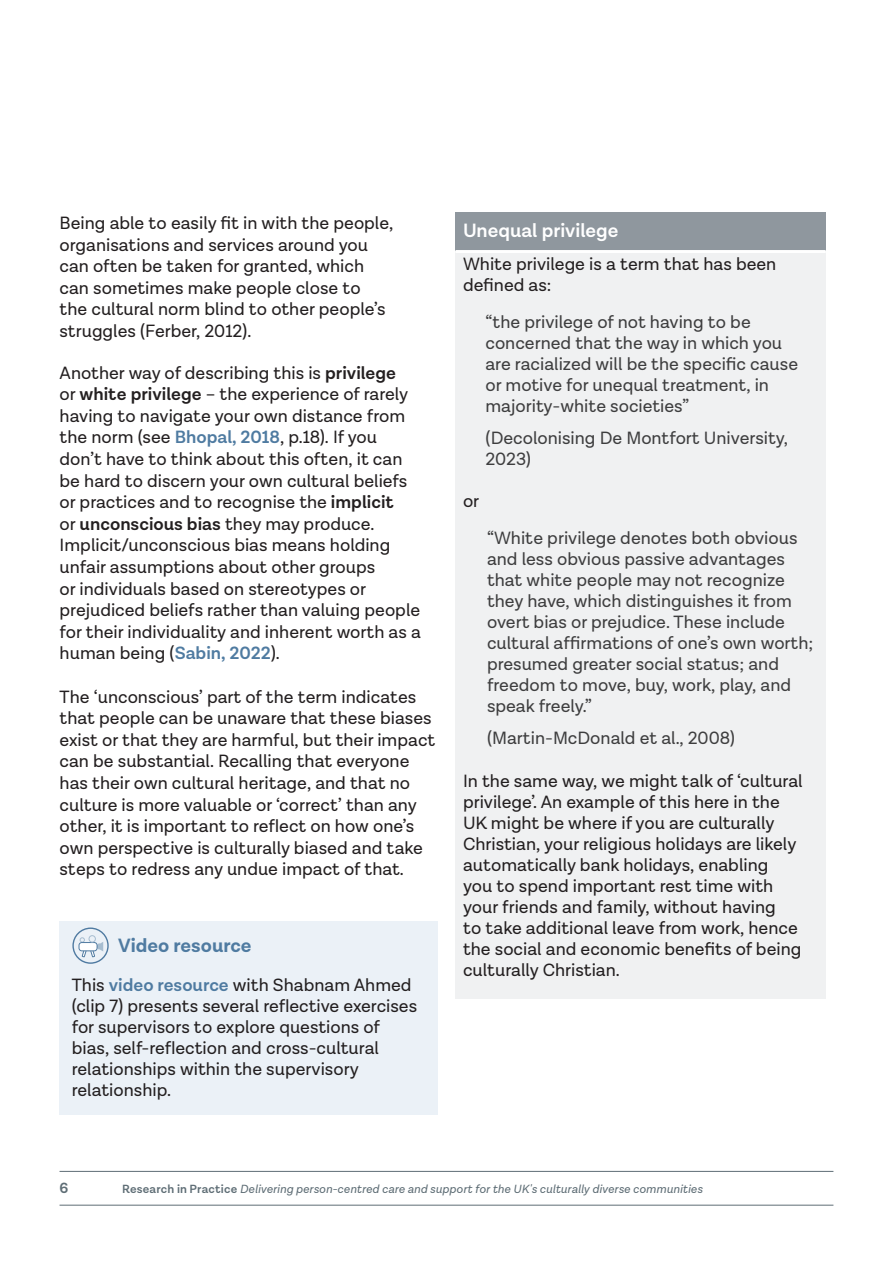
<style>
.page{position:relative;width:893px;height:1263px;background:#fff}
.page>*{position:absolute;margin:0;border:0;box-sizing:border-box;transform-origin:0 0}
.t1{font:600 19.5px "Lota Grotesque Alt 1";color:#fff}
.t2{font:700 19.5px "Lota Grotesque Alt 1";color:#4f7ba1}
.t3{font:18px/21.6px "Lota Grotesque Alt 1";color:#231f20}
.t4{font:18px/21px "Lota Grotesque Alt 1";color:#3e3e3f}
.t5{font:600 15px "Lota Grotesque Alt 1";color:#5e6d75}
.t6{font:italic 12px "Lota Grotesque Alt 1";letter-spacing:.01em;color:#5e6d75}
.s1{font-weight:600}
.s2{font-weight:600;color:#4f7ba1}
.s3{font-weight:600;font-style:normal}
</style>
<div class="page">
<hr style="left:60px;top:1205px;width:773px;height:1px;background:#5e6d75">
<hr style="left:60px;top:1171px;width:773px;height:1px;background:#5e6d75">
<div style="left:455px;top:212px;width:371px;height:40px;background:#8f979e"></div>
<div style="left:455px;top:252px;width:371px;height:747px;background:#f0f1f2"></div>
<hr style="left:455px;top:250px;width:371px;height:3px;background:#fff">
<div style="left:59px;top:921px;width:378px;height:193px;background:#ebf1f7"></div>
<div style="left:72px;top:927px;width:37px;height:37px;border:1px solid #4f7aa1;border-radius:50%"></div>
<svg style="left:80px;top:937px;width:23px;height:20px"></svg>
<div style="left:79px;top:942px;width:18px;height:9px;background:#fff;border-radius:3px"></div>
<div style="left:79px;top:942px;width:18px;height:9px;border:1px solid #4f7aa1;border-radius:3px"></div>
<div style="left:89px;top:935px;width:7px;height:7px;border:1px solid #a7bdd0;border-radius:50%"></div>
<p class="t3" style="left:60px;top:213px;width:335px">Being able to easily fit in with the people, organisations and services around you can often be taken for granted, which can sometimes make people close to<br>the cultural norm blind to other people’s struggles (Ferber, 2012).</p>
<p class="t3" style="left:60px;top:362px;width:363px">Another way of describing this is <span class="s1">privilege<br></span>or <span class="s1">white privilege</span> – the experience of rarely having to navigate your own distance from the norm (see <span class="s2">Bhopal, 2018</span>, p.18). If you don’t have to think about this often, it can be hard to discern your own cultural beliefs or practices and to recognise the <span class="s1">implicit<br></span>or <span class="s1">unconscious bias</span> they may produce.<br>Implicit/unconscious bias means holding unfair assumptions about other groups<br>or individuals based on stereotypes or prejudiced beliefs rather than valuing people for their individuality and inherent worth as a human being (<span class="s2">Sabin, 2022</span>).</p>
<p class="t3" style="left:60px;top:686px;width:377px">The ‘unconscious’ part of the term indicates that people can be unaware that these biases exist or that they are harmful, but their impact can be substantial. Recalling that everyone has their own cultural heritage, and that no culture is more valuable or ‘correct’ than any other, it is important to reflect on how one’s own perspective is culturally biased and take steps to redress any undue impact of that.</p>
<p class="t2" style="left:118px;top:934px;width:135px">Video resource</p>
<p class="t3" style="left:72px;top:975px;width:347px;line-height:21px">This <span class="s2">video resource</span> with Shabnam Ahmed (clip 7) presents several reflective exercises for supervisors to explore questions of bias, self-reflection and cross-cultural relationships within the supervisory relationship.</p>
<p class="t1" style="left:463px;top:219px;width:157px">Unequal privilege</p>
<p class="t3" style="left:463px;top:254px;width:315px;line-height:21px">White privilege is a term that has been defined as:</p>
<p class="t4" style="left:485px;top:312px;width:314px">“the privilege of not having to be concerned that the way in which you are racialized will be the specific cause or motive for unequal treatment, in majority-white societies”</p>
<p class="t4" style="left:485px;top:428px;width:304px">(Decolonising De Montfort University,<br>2023)</p>
<p class="t3" style="left:463px;top:491px;width:18px">or</p>
<p class="t4" style="left:487px;top:528px;width:328px">“White privilege denotes both obvious and less obvious passive advantages that white people may not recognize they have, which distinguishes it from overt bias or prejudice. These include cultural affirmations of one’s own worth; presumed greater social status; and freedom to move, buy, work, play, and speak freely.”</p>
<p class="t4" style="left:487px;top:728px;width:249px">(Martin-McDonald et al., 2008)</p>
<p class="t3" style="left:463px;top:771px;width:341px;line-height:21px">In the same way, we might talk of ‘cultural privilege’. An example of this here in the UK might be where if you are culturally Christian, your religious holidays are likely automatically bank holidays, enabling<br>you to spend important rest time with your friends and family, without having<br>to take additional leave from work, hence the social and economic benefits of being culturally Christian.</p>
<p class="t5" style="left:60px;top:1179px;width:10px">6</p>
<p class="t6" style="left:122px;top:1182px;width:582px"><span class="s3">Research in Practice</span> Delivering person-centred care and support for the UK's culturally diverse communities</p>
</div>
